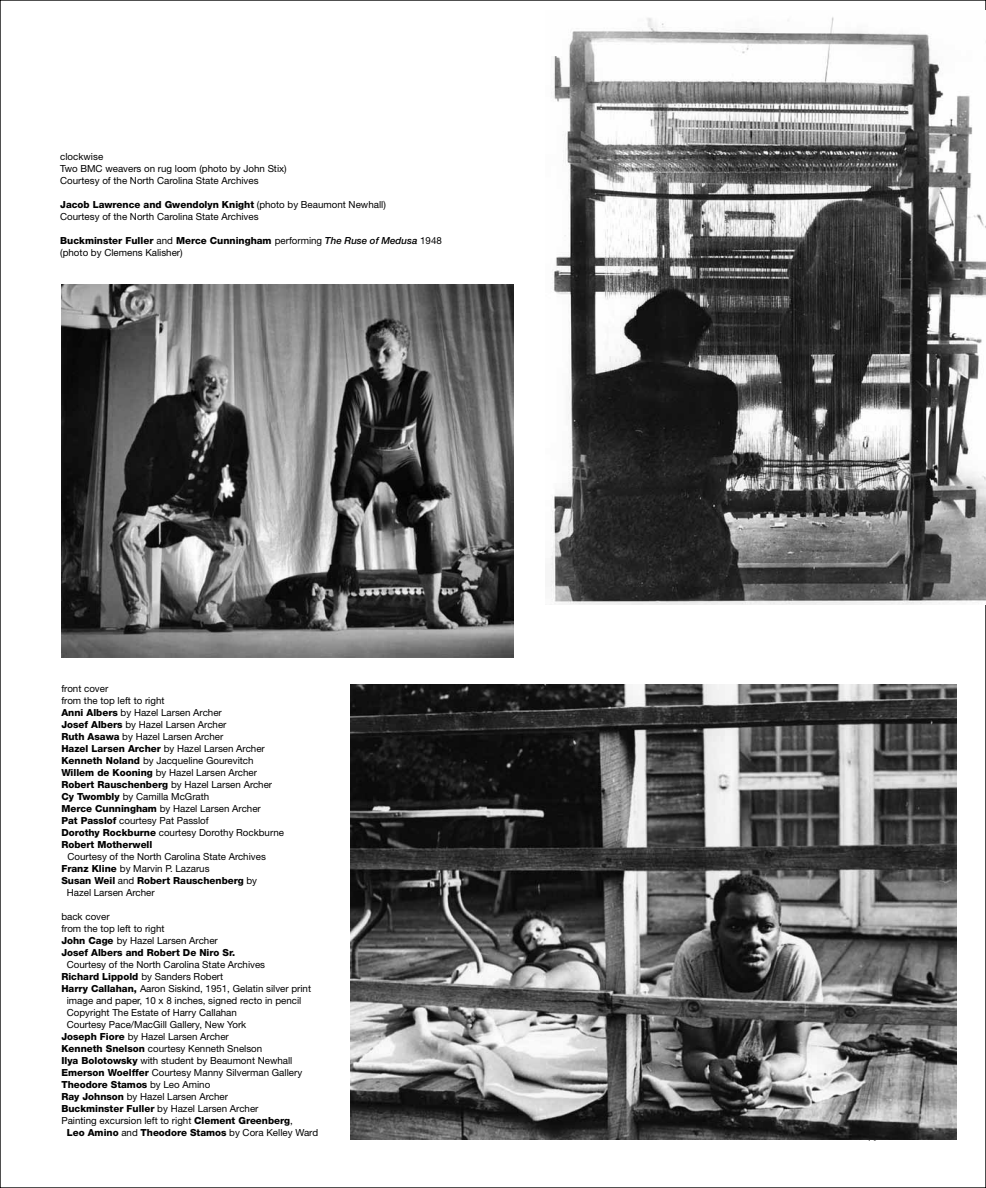
<style>
.page{position:relative;width:986px;height:1188px;background:#fff}
.page>*{position:absolute;margin:0;border:0;box-sizing:border-box;transform-origin:0 0}
.t1{font:9.75px/12px "Helvetica Neue";color:#000}
.t2{font:800 9.75px "Helvetica Neue";color:#000}
.t3{font:9px "Geometric 415 BT Medium A";color:#686869}
.s1{font-weight:800}
.s2{font-weight:500;font-style:italic}
.s3{font-weight:400}
</style>
<div class="page">
<img style="left:350px;top:685px;width:606px;height:455px">
<img style="left:61px;top:284px;width:452px;height:374px">
<img style="left:550px;top:17px;width:436px;height:587px">
<p class="t1" style="left:60px;top:151px;width:228px">clockwise<br>Two BMC weavers on rug loom (photo by John Stix)<br>Courtesy of the North Carolina State Archives</p>
<p class="t1" style="left:60px;top:199px;width:327px"><span class="s1">Jacob Lawrence and Gwendolyn Knight</span> (photo by Beaumont Newhall)<br>Courtesy of the North Carolina State Archives</p>
<p class="t1" style="left:60px;top:235px;width:383px"><span class="s1">Buckminster Fuller</span> and <span class="s1">Merce Cunningham</span> performing <span class="s2">The Ruse of Medusa</span> 1948 (photo by Clemens Kalisher)</p>
<p class="t1" style="left:61px;top:682px;width:224px">front cover<br>from the top left to right<br><span class="s1">Anni Albers</span> by Hazel Larsen Archer<br><span class="s1">Josef Albers</span> by Hazel Larsen Archer<br><span class="s1">Ruth Asawa</span> by Hazel Larsen Archer<br><span class="s1">Hazel Larsen Archer</span> by Hazel Larsen Archer <span class="s1">Kenneth Noland</span> by Jacqueline Gourevitch <span class="s1">Willem de Kooning</span> by Hazel Larsen Archer <span class="s1">Robert Rauschenberg</span> by Hazel Larsen Archer <span class="s1">Cy Twombly</span> by Camilla McGrath<br><span class="s1">Merce Cunningham</span> by Hazel Larsen Archer<br><span class="s1">Pat Passlof</span> courtesy Pat Passlof<br><span class="s1">Dorothy Rockburne</span> courtesy Dorothy Rockburne <span class="s1">Robert Motherwell</span></p>
<p class="t1" style="left:68px;top:851px;width:200px">Courtesy of the North Carolina State Archives</p>
<p class="t1" style="left:61px;top:863px;width:150px"><span class="s1">Franz Kline</span> by Marvin P. Lazarus</p>
<p class="t2" style="left:61px;top:875px;width:197px">Susan Weil <span class="s3">and</span> Robert Rauschenberg <span class="s3">by</span></p>
<p class="t1" style="left:67px;top:887px;width:89px">Hazel Larsen Archer</p>
<p class="t1" style="left:61px;top:911px;width:175px">back cover<br>from the top left to right<br><span class="s1">John Cage</span> by Hazel Larsen Archer<br><span class="s1">Josef Albers and Robert De Niro Sr.</span></p>
<p class="t1" style="left:67px;top:959px;width:200px">Courtesy of the North Carolina State Archives</p>
<p class="t1" style="left:61px;top:971px;width:163px"><span class="s1">Richard Lippold</span> by Sanders Robert</p>
<p class="t1" style="left:61px;top:983px;width:251px"><span class="s1">Harry Callahan,</span> Aaron Siskind, 1951, Gelatin silver print</p>
<p class="t1" style="left:67px;top:995px;width:236px">image and paper, 10 x 8 inches, signed recto in pencil</p>
<p class="t1" style="left:67px;top:1007px;width:172px">Copyright The Estate of Harry Callahan</p>
<p class="t1" style="left:67px;top:1019px;width:181px">Courtesy Pace/MacGill Gallery, New York</p>
<p class="t1" style="left:61px;top:1031px;width:169px"><span class="s1">Joseph Fiore</span> by Hazel Larsen Archer</p>
<p class="t1" style="left:61px;top:1043px;width:202px"><span class="s1">Kenneth Snelson</span> courtesy Kenneth Snelson</p>
<p class="t1" style="left:61px;top:1055px;width:232px"><span class="s1">Ilya Bolotowsky</span> with student by Beaumont Newhall</p>
<p class="t1" style="left:61px;top:1067px;width:242px"><span class="s1">Emerson Woelffer</span> Courtesy Manny Silverman Gallery</p>
<p class="t2" style="left:61px;top:1079px;width:150px">Theodore Stamos <span class="s3">by Leo Amino</span></p>
<p class="t1" style="left:61px;top:1091px;width:168px"><span class="s1">Ray Johnson</span> by Hazel Larsen Archer</p>
<p class="t1" style="left:61px;top:1103px;width:198px"><span class="s1">Buckminster Fuller</span> by Hazel Larsen Archer</p>
<p class="t1" style="left:61px;top:1115px;width:233px">Painting excursion left to right <span class="s1">Clement Greenberg</span>,</p>
<p class="t2" style="left:67px;top:1127px;width:253px">Leo Amino <span class="s3">and</span> Theodore Stamos <span class="s3">by Cora Kelley Ward</span></p>
<p class="t3" style="left:866px;top:1132px;width:13px">19</p>
</div>
